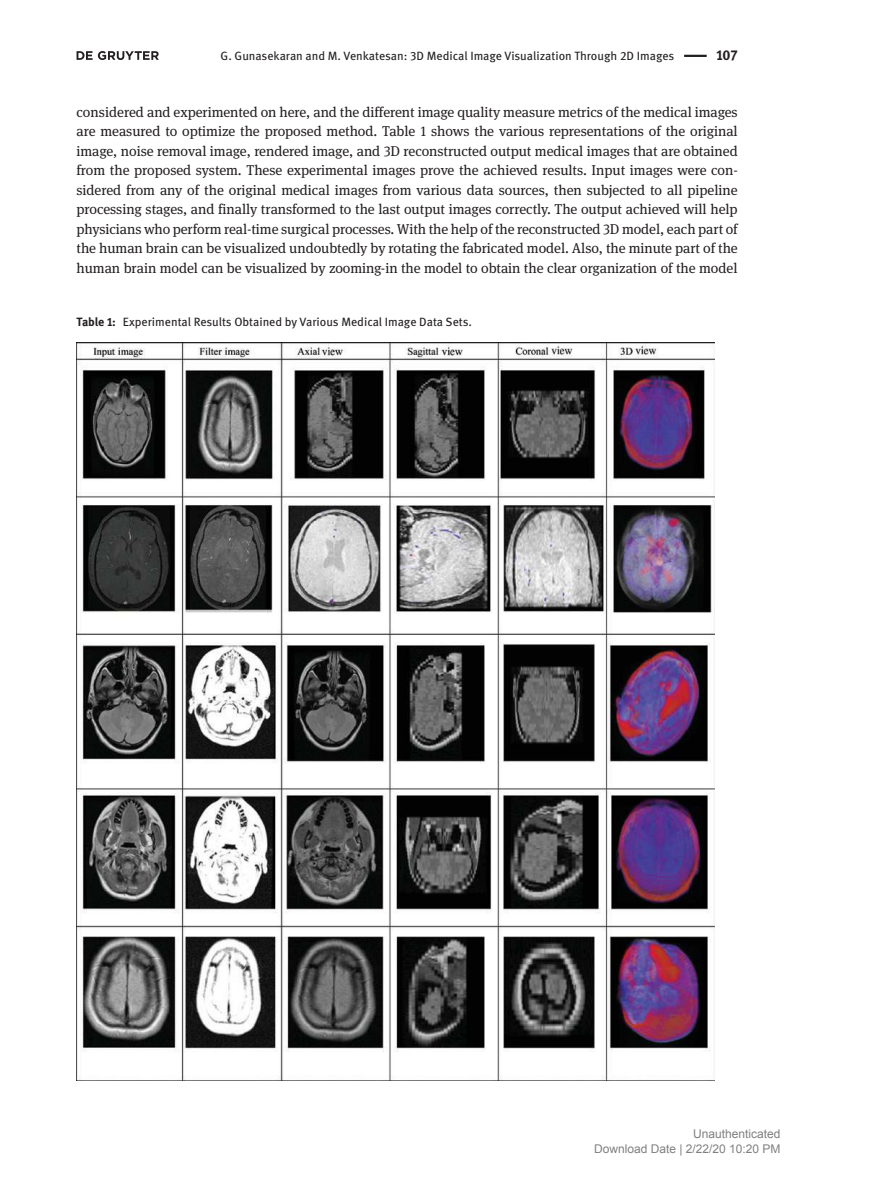
<style>
.page{position:relative;width:893px;height:1191px;background:#fff}
.page>*{position:absolute;margin:0;border:0;box-sizing:border-box;transform-origin:0 0}
.t1{font:14.25px/19.5px "DG Meta Serif Science";letter-spacing:-.005em;color:#231f20;text-align:justify}
.t2{font:700 14.25px "DG Meta Science";color:#231f20}
.t3{font:12px "DG Meta Science";color:#231f20}
.t4{font:12px/15px "Arial";color:#808080;text-align:right}
.s1{font-weight:700}
</style>
<div class="page">
<svg style="left:77px;top:51px;width:82px;height:9px"></svg>
<hr style="left:684px;top:55px;width:23px;height:2px;background:#231f20">
<img style="left:77px;top:343px;width:637px;height:737px">
<p class="t3" style="left:221px;top:51px;width:455px">G. Gunasekaran and M. Venkatesan: 3D Medical Image Visualization Through 2D Images</p>
<p class="t2" style="left:716px;top:49px;width:23px">107</p>
<p class="t1" style="left:77px;top:103px;width:663px">considered and experimented on here, and the different image quality measure metrics of the medical images are measured to optimize the proposed method. Table 1 shows the various representations of the original image, noise removal image, rendered image, and 3D reconstructed output medical images that are obtained from the proposed system. These experimental images prove the achieved results. Input images were con&shy;sidered from any of the original medical images from various data sources, then subjected to all pipeline processing stages, and finally transformed to the last output images correctly. The output achieved will help physicians who perform real-time surgical processes. With the help of the reconstructed 3D model, each part of the human brain can be visualized undoubtedly by rotating the fabricated model. Also, the minute part of the human brain model can be visualized by zooming-in the model to obtain the clear organization of the model</p>
<p class="t3" style="left:77px;top:317px;width:397px"><span class="s1">Table 1:</span> Experimental Results Obtained by Various Medical Image Data Sets.</p>
<p class="t4" style="left:594px;top:1126px;width:188px">Unauthenticated<br>Download Date | 2/22/20 10:20 PM</p>
</div>
